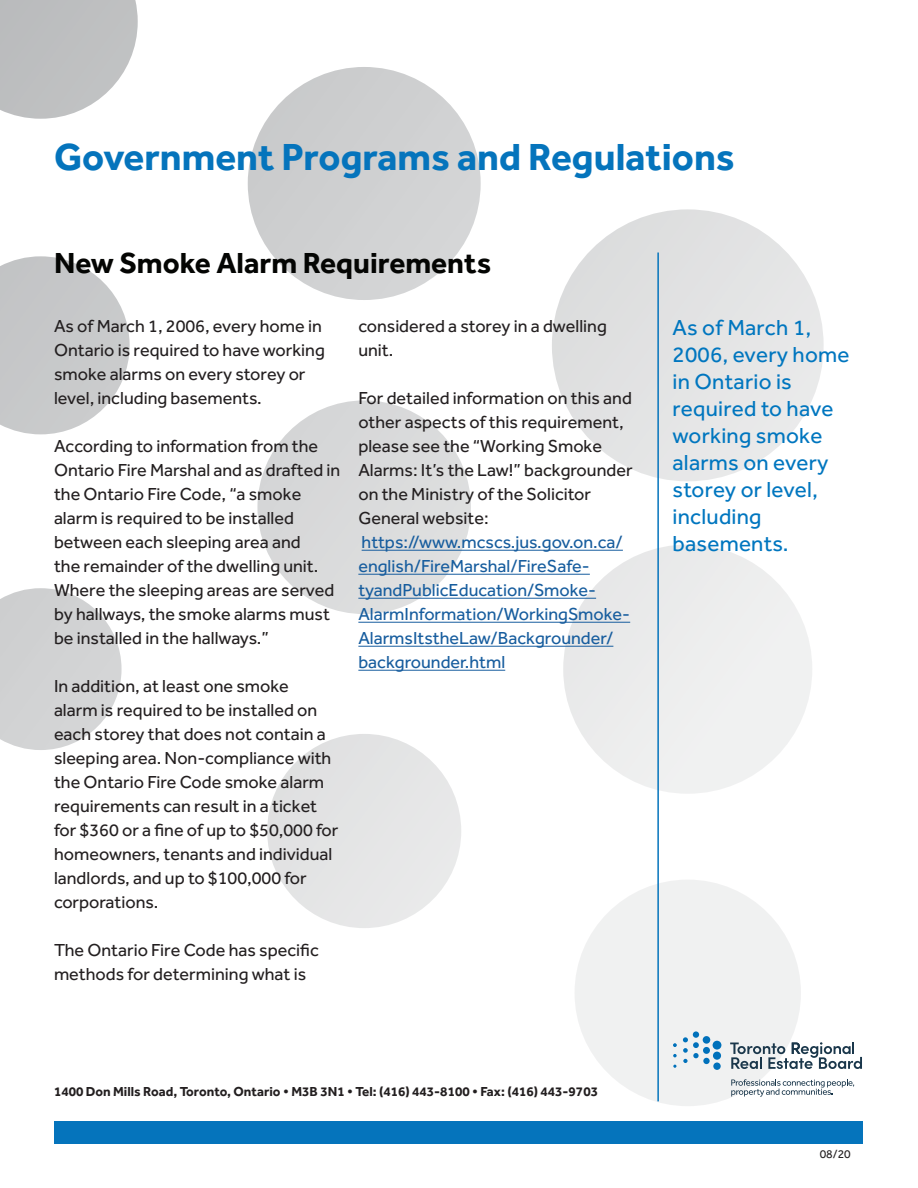
<style>
.page{position:relative;width:918px;height:1188px;background:#fff}
.page>*{position:absolute;margin:0;border:0;box-sizing:border-box;transform-origin:0 0}
.t1{font:700 39px "Effra";color:#0574bc}
.t2{font:700 30px "Effra";color:#040503}
.t3{font:22.5px "Effra";letter-spacing:.01em;color:#0076bf}
.t4{font:18px/24px "Effra";color:#231f20}
.t5{font:18px/24px "Effra";color:#175d9e}
.t6{font:700 13.5px "Effra";color:#231f20}
.t7{font:12px "Effra";color:#231f20}
.s1{color:#231f20}
</style>
<div class="page">
<svg style="left:0;top:588px;width:122px;height:162px"></svg>
<svg style="left:0;top:256px;width:130px;height:178px;background:#cfd0d1"></svg>
<svg style="left:0;top:0;width:138px;height:119px;background:#c6c7c8"></svg>
<div style="left:267px;top:734px;width:194px;height:194px;background:#e4e5e5;border-radius:97px"></div>
<div style="left:257px;top:400px;width:214px;height:214px;background:#dadbdb;border-radius:107px"></div>
<div style="left:248px;top:67px;width:233px;height:233px;background:#cfd0d1;border-radius:117px"></div>
<div style="left:575px;top:880px;width:226px;height:226px;background:#f0f1f1;border-radius:113px"></div>
<div style="left:563px;top:544px;width:249px;height:250px;background:#edeeee;border-radius:125px"></div>
<div style="left:552px;top:209px;width:272px;height:272px;background:#e3e4e4;border-radius:136px"></div>
<hr style="left:362px;top:550px;width:261px;height:1px;background:#175d9e">
<hr style="left:358px;top:574px;width:232px;height:1px;background:#175d9e">
<hr style="left:358px;top:598px;width:238px;height:1px;background:#175d9e">
<hr style="left:358px;top:622px;width:272px;height:1px;background:#175d9e">
<hr style="left:358px;top:646px;width:255px;height:1px;background:#175d9e">
<hr style="left:358px;top:670px;width:147px;height:1px;background:#175d9e">
<hr style="left:657px;top:253px;width:2px;height:848px;background:#0574bc">
<div style="left:55px;top:1121px;width:808px;height:23px;background:#0574bc"></div>
<div style="left:693px;top:1031px;width:6px;height:7px;background:#0071bb;border-radius:50%"></div>
<div style="left:703px;top:1058px;width:7px;height:6px;background:#0071bb;border-radius:50%"></div>
<div style="left:703px;top:1047px;width:7px;height:7px;background:#0071bb;border-radius:50%"></div>
<div style="left:703px;top:1036px;width:7px;height:8px;background:#0071bb;border-radius:50%"></div>
<svg style="left:683px;top:1037px;width:16px;height:26px"></svg>
<svg style="left:673px;top:1054px;width:4px;height:3px"></svg>
<svg style="left:673px;top:1043px;width:4px;height:4px"></svg>
<div style="left:713px;top:1063px;width:8px;height:7px;background:#0071bb;border-radius:50%"></div>
<div style="left:713px;top:1052px;width:8px;height:8px;background:#0071bb;border-radius:50%"></div>
<div style="left:713px;top:1041px;width:8px;height:9px;background:#0071bb;border-radius:50%"></div>
<svg style="left:730px;top:1042px;width:132px;height:27px"></svg>
<svg style="left:731px;top:1079px;width:123px;height:18px"></svg>
<p class="t1" style="left:54px;top:133px;width:682px">Government Programs and Regulations</p>
<p class="t2" style="left:54px;top:244px;width:439px">New Smoke Alarm Requirements</p>
<p class="t4" style="left:54px;top:314px;width:269px">As of March 1, 2006, every home in</p>
<p class="t4" style="left:54px;top:338px;width:272px">Ontario is required to have working</p>
<p class="t4" style="left:54px;top:362px;width:253px">smoke alarms on every storey or level, including basements.</p>
<p class="t4" style="left:54px;top:434px;width:266px">According to information from the</p>
<p class="t4" style="left:54px;top:458px;width:288px">Ontario Fire Marshal and as drafted in</p>
<p class="t4" style="left:54px;top:482px;width:282px">the Ontario Fire Code, “a smoke alarm is required to be installed between each sleeping area and<br>the remainder of the dwelling unit.<br>Where the sleeping areas are served by hallways, the smoke alarms must be installed in the hallways.”</p>
<p class="t4" style="left:54px;top:674px;width:286px">In addition, at least one smoke<br>alarm is required to be installed on each storey that does not contain a sleeping area. Non-compliance with the Ontario Fire Code smoke alarm requirements can result in a ticket for $360 or a fine of up to $50,000 for homeowners, tenants and individual landlords, and up to $100,000 for corporations.</p>
<p class="t4" style="left:54px;top:938px;width:266px">The Ontario Fire Code has specific</p>
<p class="t4" style="left:54px;top:962px;width:254px">methods for determining what is</p>
<p class="t4" style="left:358px;top:314px;width:250px">considered a storey in a dwelling unit.</p>
<p class="t5" style="left:358px;top:386px;width:276px"><span class="s1">For detailed information on this and other aspects of this requirement, please see the “Working Smoke<br>Alarms: It’s the Law!” backgrounder on the Ministry of the Solicitor<br>General website: </span>https://www.mcscs.jus.gov.on.ca/ english/FireMarshal/FireSafe&shy;tyandPublicEducation/Smoke-<br>AlarmInformation/WorkingSmoke-<br>AlarmsItstheLaw/Backgrounder/ backgrounder.html</p>
<p class="t3" style="left:673px;top:314px;width:140px">As of March 1,</p>
<p class="t3" style="left:673px;top:341px;width:179px">2006, every home</p>
<p class="t3" style="left:673px;top:368px;width:121px">in Ontario is</p>
<p class="t3" style="left:673px;top:395px;width:163px">required to have</p>
<p class="t3" style="left:673px;top:422px;width:151px">working smoke</p>
<p class="t3" style="left:673px;top:449px;width:158px">alarms on every</p>
<p class="t3" style="left:673px;top:476px;width:147px">storey or level,</p>
<p class="t3" style="left:673px;top:503px;width:91px">including</p>
<p class="t3" style="left:673px;top:530px;width:118px">basements.</p>
<p class="t6" style="left:54px;top:1083px;width:546px">1400 Don Mills Road, Toronto, Ontario • M3B 3N1 • Tel: (416) 443-8100 • Fax: (416) 443-9703</p>
<p class="t7" style="left:820px;top:1147px;width:33px">08/20</p>
</div>
